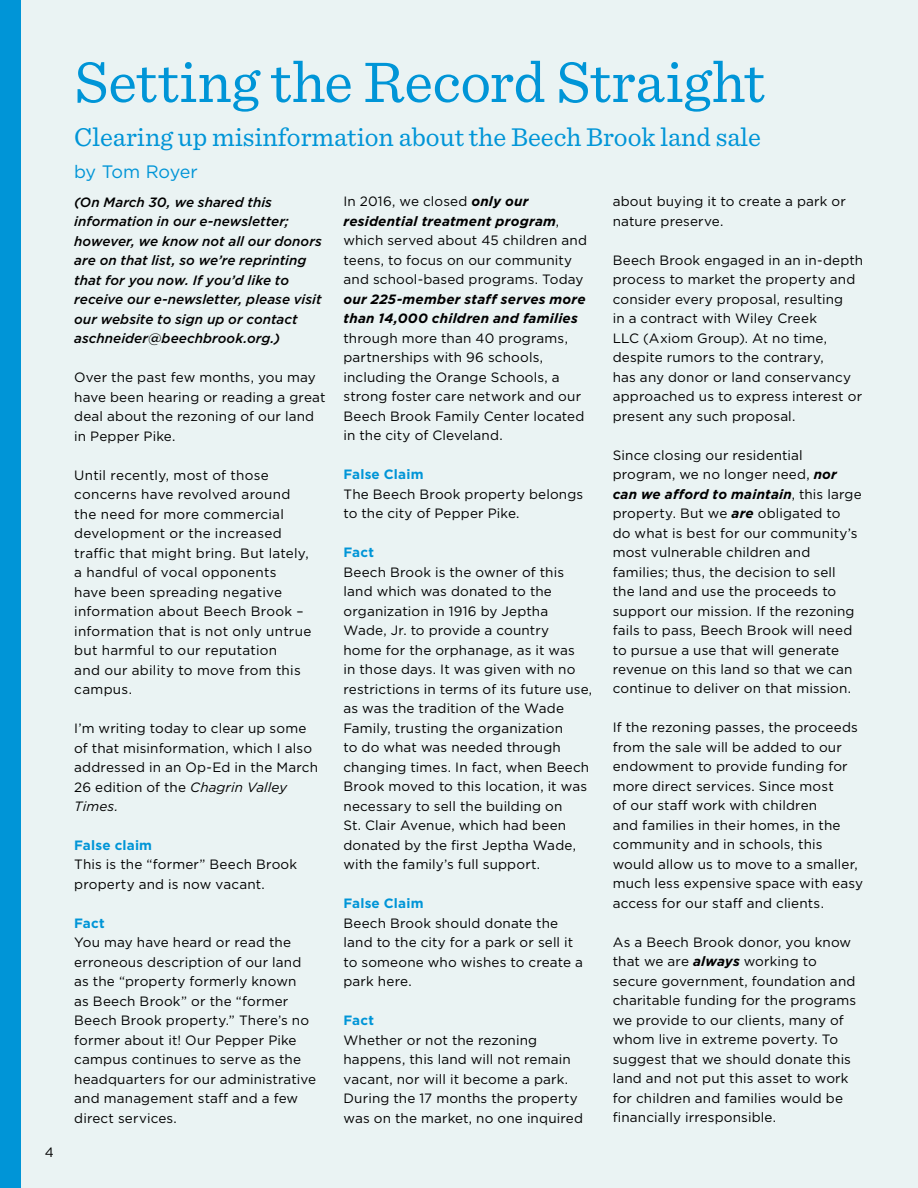
<style>
.page{position:relative;width:918px;height:1188px;background:#eaf3f3}
.page>*{position:absolute;margin:0;border:0;box-sizing:border-box;transform-origin:0 0}
.t1{font:60px "Sentinel";color:#0095d7}
.t2{font:27px "Sentinel";color:#0095d7}
.t3{font:18px "Gotham";letter-spacing:-.03em;color:#0095d7}
.t4{font:13.5px/19.5px "Gotham";letter-spacing:.01em;color:#000}
.t5{font:italic 500 13.5px/19.5px "Gotham";color:#000}
.t6{font:italic 700 13.5px/19.5px "Gotham";letter-spacing:.015em;color:#000}
.t7{font:700 13.5px "Gotham";letter-spacing:.015em;color:#0095d7}
.s1{font-style:italic}
.s2{font-weight:700;font-style:italic}
</style>
<div class="page">
<div style="left:0;top:0;width:20px;height:1188px;background:#0095d7"></div>
<p class="t4" style="left:45px;top:1143px;width:11px">4</p>
<h1 class="t1" style="left:74px;top:37px;width:692px">Setting the Record Straight</h1>
<h2 class="t2" style="left:74px;top:116px;width:688px">Clearing up misinformation about the Beech Brook land sale</h2>
<h3 class="t3" style="left:74px;top:160px;width:125px">by Tom Royer</h3>
<p class="t5" style="left:74px;top:192px;width:249px">(On March 30, we shared this information in our e-newsletter; however, we know not all our donors are on that list, so we’re reprinting that for you now. If you’d like to receive our e-newsletter, please visit our website to sign up or contact aschneider@beechbrook.org.)</p>
<p class="t4" style="left:74px;top:367px;width:253px">Over the past few months, you may have been hearing or reading a great deal about the rezoning of our land in Pepper Pike.</p>
<p class="t4" style="left:74px;top:465px;width:239px">Until recently, most of those concerns have revolved around the need for more commercial development or the increased traffic that might bring. But lately, a handful of vocal opponents have been spreading negative information about Beech Brook – information that is not only untrue but harmful to our reputation<br>and our ability to move from this campus.</p>
<p class="t4" style="left:74px;top:718px;width:245px">I’m writing today to clear up some of that misinformation, which I also addressed in an Op-Ed in the March<br>26 edition of the <span class="s1">Chagrin Valley<br>Times.</span></p>
<p class="t7" style="left:74px;top:836px;width:79px">False claim</p>
<p class="t4" style="left:74px;top:855px;width:224px">This is the “former” Beech Brook property and is now vacant.</p>
<p class="t7" style="left:74px;top:914px;width:32px">Fact</p>
<p class="t4" style="left:74px;top:933px;width:243px">You may have heard or read the erroneous description of our land as the “property formerly known<br>as Beech Brook” or the “former<br>Beech Brook property.” There’s no former about it! Our Pepper Pike campus continues to serve as the headquarters for our administrative and management staff and a few direct services.</p>
<p class="t4" style="left:343px;top:192px;width:245px">In 2016, we closed <span class="s2">only our residential treatment program</span>, which served about 45 children and teens, to focus on our community and school-based programs. Today</p>
<p class="t6" style="left:343px;top:289px;width:244px">our 225-member staff serves more than 14,000 children and families</p>
<p class="t4" style="left:343px;top:328px;width:242px">through more than 40 programs, partnerships with 96 schools, including the Orange Schools, a strong foster care network and our<br>Beech Brook Family Center located in the city of Cleveland.</p>
<p class="t7" style="left:343px;top:466px;width:82px">False Claim</p>
<p class="t4" style="left:343px;top:484px;width:241px">The Beech Brook property belongs to the city of Pepper Pike.</p>
<p class="t7" style="left:343px;top:544px;width:32px">Fact</p>
<p class="t4" style="left:343px;top:562px;width:250px">Beech Brook is the owner of this land which was donated to the organization in 1916 by Jeptha<br>Wade, Jr. to provide a country<br>home for the orphanage, as it was<br>in those days. It was given with no restrictions in terms of its future use, as was the tradition of the Wade<br>Family, trusting the organization<br>to do what was needed through changing times. In fact, when Beech<br>Brook moved to this location, it was necessary to sell the building on<br>St. Clair Avenue, which had been donated by the first Jeptha Wade, with the family’s full support.</p>
<p class="t7" style="left:343px;top:894px;width:82px">False Claim</p>
<p class="t4" style="left:343px;top:913px;width:241px">Beech Brook should donate the land to the city for a park or sell it to someone who wishes to create a park here.</p>
<p class="t7" style="left:343px;top:1011px;width:32px">Fact</p>
<p class="t4" style="left:343px;top:1030px;width:241px">Whether or not the rezoning happens, this land will not remain vacant, nor will it become a park.<br>During the 17 months the property was on the market, no one inquired</p>
<p class="t4" style="left:613px;top:191px;width:235px">about buying it to create a park or nature preserve.</p>
<p class="t4" style="left:613px;top:250px;width:252px">Beech Brook engaged in an in-depth process to market the property and consider every proposal, resulting<br>in a contract with Wiley Creek<br>LLC (Axiom Group). At no time, despite rumors to the contrary,<br>has any donor or land conservancy approached us to express interest or present any such proposal.</p>
<p class="t4" style="left:613px;top:445px;width:250px">Since closing our residential program, we no longer need, <span class="s2">nor can we afford to maintain</span>, this large property. But we <span class="s2">are</span> obligated to do what is best for our community’s most vulnerable children and families; thus, the decision to sell<br>the land and use the proceeds to support our mission. If the rezoning fails to pass, Beech Brook will need to pursue a use that will generate revenue on this land so that we can continue to deliver on that mission.</p>
<p class="t4" style="left:613px;top:718px;width:252px">If the rezoning passes, the proceeds from the sale will be added to our endowment to provide funding for more direct services. Since most<br>of our staff work with children<br>and families in their homes, in the community and in schools, this would allow us to move to a smaller, much less expensive space with easy access for our staff and clients.</p>
<p class="t4" style="left:613px;top:932px;width:245px">As a Beech Brook donor, you know that we are <span class="s2">always</span> working to secure government, foundation and charitable funding for the programs we provide to our clients, many of whom live in extreme poverty. To suggest that we should donate this land and not put this asset to work for children and families would be financially irresponsible.</p>
</div>
